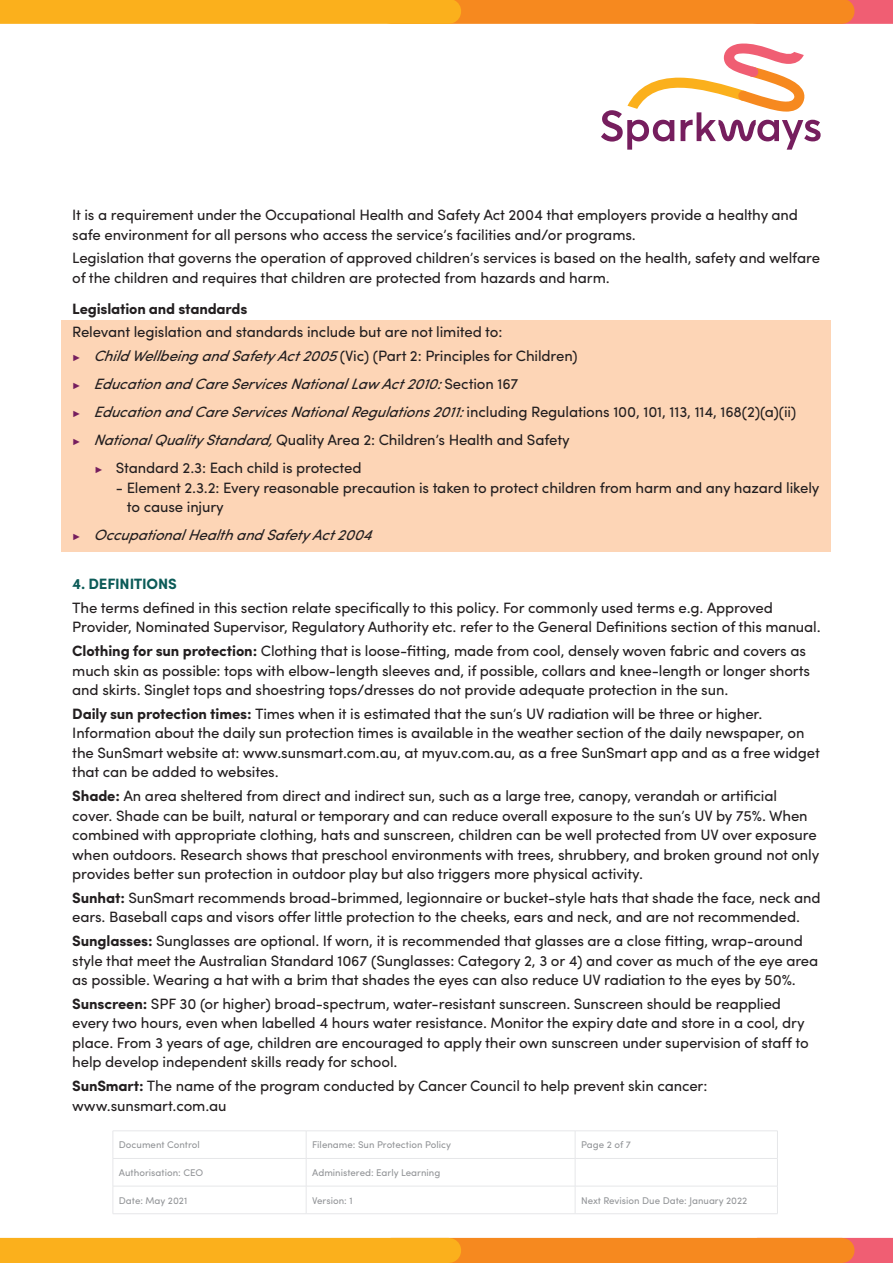
<style>
.page{position:relative;width:893px;height:1263px;background:#fff}
.page>*{position:absolute;margin:0;border:0;box-sizing:border-box;transform-origin:0 0}
.TRY001_P{font:15px/19.5px "Sofia Pro";letter-spacing:-.01em;color:#231f20}
.t1{font:italic 15px "Sofia Pro";color:#231f20}
.TRY001_H4{font:700 15px "Sofia Pro";letter-spacing:-.015em;color:#231f20}
.TRY001_H3{font:700 15px "Sofia Pro";letter-spacing:-.01em;color:#0c5b58}
.t2{font:9.75px "Sofia Pro";color:#939598}
.s1{font-family:"Arial";font-size:9px;color:#761e5e}
.s2{font-style:italic}
.s3{font-family:"Arial";font-style:normal;font-size:9px;color:#761e5e}
.s4{font-style:normal}
.s5{font-weight:700}
</style>
<div class="page">
<svg style="left:842px;top:0;width:51px;height:24px"></svg>
<svg style="left:842px;top:1238px;width:51px;height:25px"></svg>
<div style="left:391px;top:0;width:451px;height:24px;background:#f6891f"></div>
<div style="left:391px;top:1238px;width:451px;height:25px;background:#f6891f"></div>
<div style="left:0;top:0;width:449px;height:24px;background:#fbb01c"></div>
<div style="left:0;top:1238px;width:449px;height:25px;background:#fbb01c"></div>
<svg style="left:601px;top:44px;width:220px;height:106px"></svg>
<hr style="left:113px;top:1130px;width:193px;height:1px;background:#e6e7e9">
<hr style="left:306px;top:1130px;width:269px;height:1px;background:#e6e7e9">
<hr style="left:575px;top:1130px;width:203px;height:1px;background:#e6e7e9">
<hr style="left:113px;top:1158px;width:193px;height:1px;background:#e6e7e9">
<hr style="left:306px;top:1158px;width:269px;height:1px;background:#e6e7e9">
<hr style="left:575px;top:1158px;width:203px;height:1px;background:#e6e7e9">
<hr style="left:113px;top:1186px;width:193px;height:1px;background:#e6e7e9">
<hr style="left:306px;top:1186px;width:269px;height:1px;background:#e6e7e9">
<svg style="left:306px;top:1131px;width:1px;height:82px"></svg>
<hr style="left:575px;top:1186px;width:203px;height:1px;background:#e6e7e9">
<svg style="left:575px;top:1131px;width:1px;height:82px"></svg>
<svg style="left:777px;top:1131px;width:1px;height:82px"></svg>
<hr style="left:113px;top:1213px;width:193px;height:1px;background:#e6e7e9">
<hr style="left:306px;top:1213px;width:269px;height:1px;background:#e6e7e9">
<hr style="left:575px;top:1213px;width:203px;height:1px;background:#e6e7e9">
<div style="left:61px;top:321px;width:770px;height:231px;background:#fdd5b6"></div>
<p class="TRY001_P" style="left:72px;top:204px;width:727px">It is a requirement under the Occupational Health and Safety Act 2004 that employers provide a healthy and safe environment for all persons who access the service’s facilities and/or programs.</p>
<p class="TRY001_P" style="left:72px;top:247px;width:749px">Legislation that governs the operation of approved children’s services is based on the health, safety and welfare of the children and requires that children are protected from hazards and harm.</p>
<p class="TRY001_H4" style="left:72px;top:297px;width:177px">Legislation and standards</p>
<p class="TRY001_P" style="left:72px;top:321px;width:432px">Relevant legislation and standards include but are not limited to:</p>
<p class="TRY001_P" style="left:72px;top:345px;width:507px"><span class="s1">►</span> <span class="s2">ChildWellbeingandSafetyAct2005</span>(Vic) (Part 2: Principles for Children)</p>
<p class="t1" style="left:72px;top:373px;width:448px"><span class="s3">►</span> EducationandCareServicesNationalLawAct2010:<span class="s4">S e c t i o n 1 6 7</span></p>
<p class="TRY001_P" style="left:72px;top:401px;width:726px"><span class="s1">►</span> <span class="s2">EducationandCareServicesNationalRegulations2011:</span>including Regulations 100, 101, 113, 114, 168(2)(a)(ii)</p>
<p class="TRY001_P" style="left:72px;top:429px;width:499px"><span class="s1">►</span> <span class="s2">NationalQualityStandard,</span>Quality Area 2: Children’s Health and Safety</p>
<p class="TRY001_P" style="left:95px;top:457px;width:269px"><span class="s1">►</span> Standard 2.3: Each child is protected</p>
<p class="TRY001_P" style="left:127px;top:477px;width:694px;text-indent:-11px">- Element 2.3.2: Every reasonable precaution is taken to protect children from harm and any hazard likely to cause injury</p>
<p class="t1" style="left:72px;top:524px;width:308px"><span class="s3">►</span> OccupationalHealthandSafetyAct2004</p>
<p class="TRY001_H3" style="left:72px;top:572px;width:106px">4. DEFINITIONS</p>
<p class="TRY001_P" style="left:72px;top:597px;width:750px">The terms defined in this section relate specifically to this policy. For commonly used terms e.g. Approved<br>Provider, Nominated Supervisor, Regulatory Authority etc. refer to the General Definitions section of this manual.</p>
<p class="TRY001_P" style="left:72px;top:640px;width:739px"><span class="s5">Clothing for sun protection:</span> Clothing that is loose-fitting, made from cool, densely woven fabric and covers as much skin as possible: tops with elbow-length sleeves and, if possible, collars and knee-length or longer shorts and skirts. Singlet tops and shoestring tops/dresses do not provide adequate protection in the sun.</p>
<p class="TRY001_P" style="left:72px;top:703px;width:749px"><span class="s5">Daily sun protection times:</span> Times when it is estimated that the sun’s UV radiation will be three or higher.<br>Information about the daily sun protection times is available in the weather section of the daily newspaper, on the SunSmart website at: www.sunsmart.com.au, at myuv.com.au, as a free SunSmart app and as a free widget that can be added to websites.</p>
<p class="TRY001_P" style="left:72px;top:785px;width:749px"><span class="s5">Shade:</span> An area sheltered from direct and indirect sun, such as a large tree, canopy, verandah or artificial cover. Shade can be built, natural or temporary and can reduce overall exposure to the sun’s UV by 75%. When combined with appropriate clothing, hats and sunscreen, children can be well protected from UV over exposure when outdoors. Research shows that preschool environments with trees, shrubbery, and broken ground not only provides better sun protection in outdoor play but also triggers more physical activity.</p>
<p class="TRY001_P" style="left:72px;top:887px;width:750px"><span class="s5">Sunhat:</span> SunSmart recommends broad-brimmed, legionnaire or bucket-style hats that shade the face, neck and ears. Baseball caps and visors offer little protection to the cheeks, ears and neck, and are not recommended.</p>
<p class="TRY001_P" style="left:72px;top:930px;width:747px"><span class="s5">Sunglasses:</span> Sunglasses are optional. If worn, it is recommended that glasses are a close fitting, wrap-around style that meet the Australian Standard 1067 (Sunglasses: Category 2, 3 or 4) and cover as much of the eye area as possible. Wearing a hat with a brim that shades the eyes can also reduce UV radiation to the eyes by 50%.</p>
<p class="TRY001_P" style="left:72px;top:993px;width:738px"><span class="s5">Sunscreen:</span> SPF 30 (or higher) broad-spectrum, water-resistant sunscreen. Sunscreen should be reapplied every two hours, even when labelled 4 hours water resistance. Monitor the expiry date and store in a cool, dry place. From 3 years of age, children are encouraged to apply their own sunscreen under supervision of staff to help develop independent skills ready for school.</p>
<p class="TRY001_P" style="left:72px;top:1075px;width:637px"><span class="s5">SunSmart:</span> The name of the program conducted by Cancer Council to help prevent skin cancer: www.sunsmart.com.au</p>
<p class="t2" style="left:119px;top:1138px;width:82px">Document Control</p>
<p class="t2" style="left:312px;top:1138px;width:140px">Filename: Sun Protection Policy</p>
<p class="t2" style="left:581px;top:1138px;width:51px">Page 2 of 7</p>
<p class="t2" style="left:119px;top:1165px;width:86px">Authorisation: CEO</p>
<p class="t2" style="left:312px;top:1165px;width:130px">Administered: Early Learning</p>
<p class="t2" style="left:119px;top:1193px;width:70px">Date: May 2021</p>
<p class="t2" style="left:312px;top:1193px;width:42px">Version: 1</p>
<p class="t2" style="left:581px;top:1193px;width:168px">Next Revision Due Date: January 2022</p>
</div>
